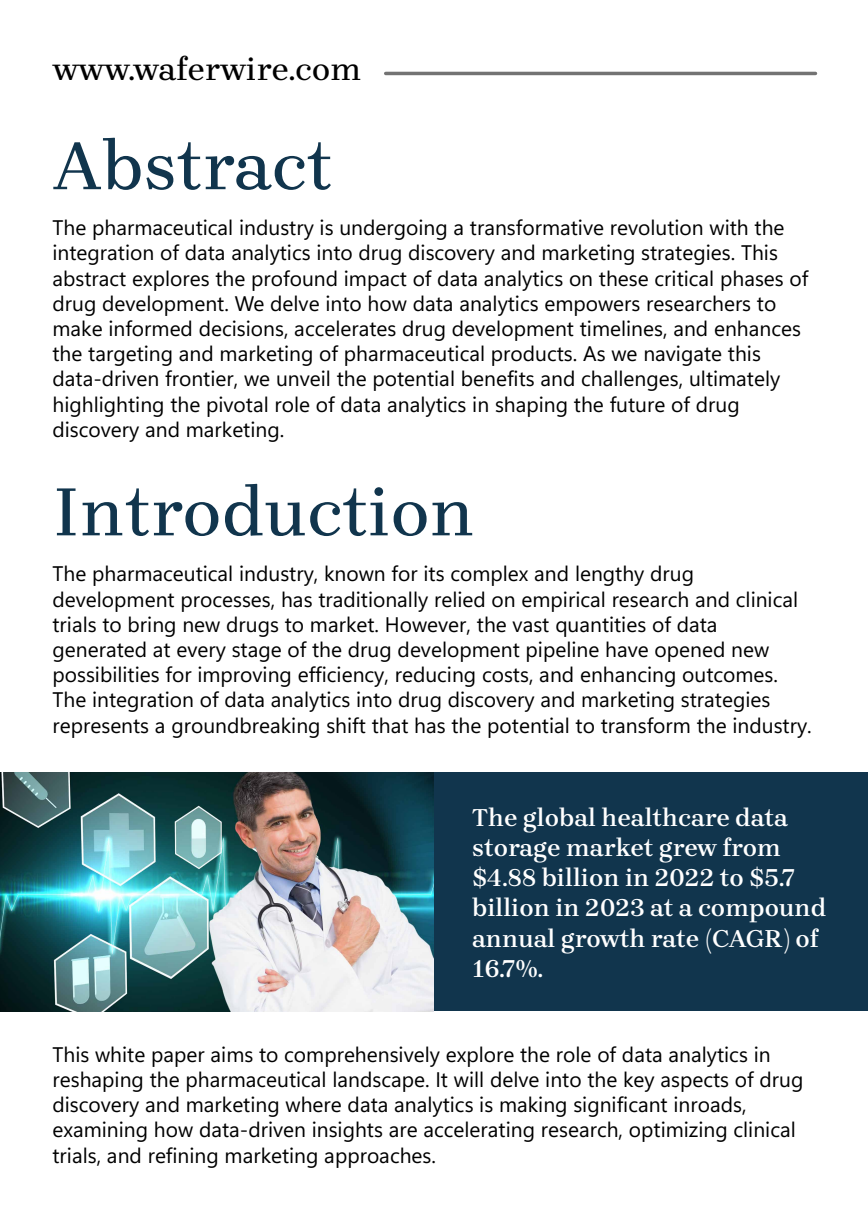
<style>
.page{position:relative;width:868px;height:1228px;background:#fff}
.page>*{position:absolute;margin:0;border:0;box-sizing:border-box;transform-origin:0 0}
.t1{font:70px "Brygada 1918";color:#11354d}
.t2{font:32.97px "Brygada 1918";color:#000}
.t3{font:25.2px/30.2px "Brygada 1918";color:#fff}
.t4{font:21px/25.2px "Segoe UI Variable";color:#000}
</style>
<div class="page">
<hr style="left:386px;top:72px;width:430px;height:3px;background:#737373">
<img style="left:0;top:772px;width:434px;height:239px">
<div style="left:434px;top:772px;width:434px;height:239px;background:#11354d"></div>
<h2 class="t2" style="left:53px;top:45px;width:310px">www.waferwire.com</h2>
<h1 class="t1" style="left:52px;top:116px;width:281px">Abstract</h1>
<p class="t4" style="left:52px;top:215px;width:757px">The pharmaceutical industry is undergoing a transformative revolution with the integration of data analytics into drug discovery and marketing strategies. This abstract explores the profound impact of data analytics on these critical phases of drug development. We delve into how data analytics empowers researchers to make informed decisions, accelerates drug development timelines, and enhances the targeting and marketing of pharmaceutical products. As we navigate this data-driven frontier, we unveil the potential benefits and challenges, ultimately highlighting the pivotal role of data analytics in shaping the future of drug discovery and marketing.</p>
<h1 class="t1" style="left:52px;top:462px;width:424px">Introduction</h1>
<p class="t4" style="left:52px;top:561px;width:761px">The pharmaceutical industry, known for its complex and lengthy drug development processes, has traditionally relied on empirical research and clinical trials to bring new drugs to market. However, the vast quantities of data generated at every stage of the drug development pipeline have opened new possibilities for improving efficiency, reducing costs, and enhancing outcomes.<br>The integration of data analytics into drug discovery and marketing strategies represents a groundbreaking shift that has the potential to transform the industry.</p>
<p class="t3" style="left:472px;top:803px;width:356px">The global healthcare data storage market grew from $4.88 billion in 2022 to $5.7 billion in 2023 at a compound annual growth rate (CAGR) of<br>16.7%.</p>
<p class="t4" style="left:52px;top:1041px;width:752px">This white paper aims to comprehensively explore the role of data analytics in reshaping the pharmaceutical landscape. It will delve into the key aspects of drug discovery and marketing where data analytics is making significant inroads, examining how data-driven insights are accelerating research, optimizing clinical trials, and refining marketing approaches.</p>
</div>
